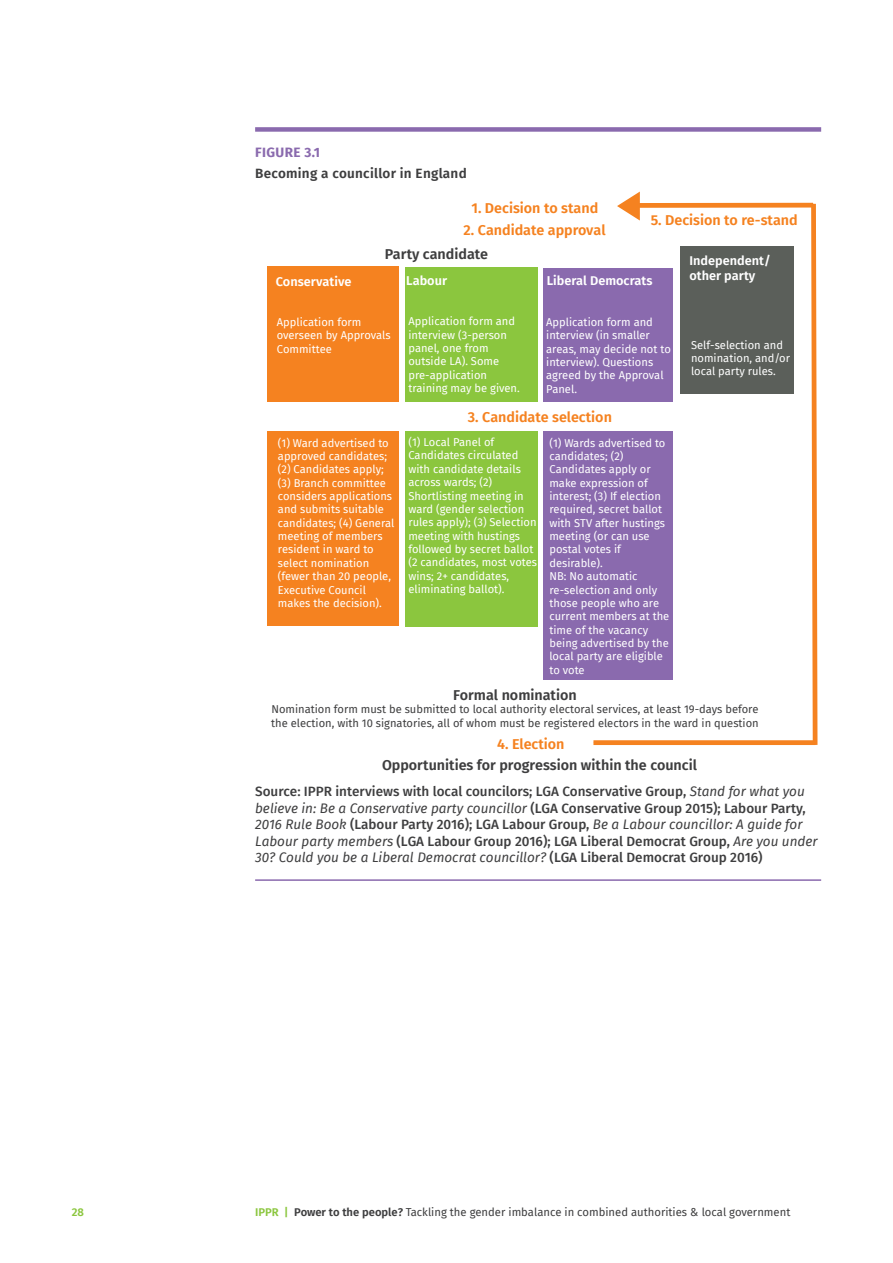
<style>
.page{position:relative;width:893px;height:1263px;background:#fff}
.page>*{position:absolute;margin:0;border:0;box-sizing:border-box;transform-origin:0 0}
.t1{font:600 14.25px "Fira Sans";color:#f58220}
.t2{font:600 14.25px "Fira Sans";color:#3e3e3f}
.t3{font:500 13.5px/16.5px "Fira Sans";color:#3e3e3f}
.t4{font:600 13.5px "Fira Sans";letter-spacing:.02em;color:#3e3e3f}
.t5{font:700 13.5px "Fira Sans";letter-spacing:.03em;color:#8a6aae}
.t6{font:600 12.75px/15.3px "Fira Sans";color:#fff}
.t7{font:11.25px "Fira Sans";color:#3e3e3f}
.t8{font:600 11.25px "Fira Sans";color:#8bc63e}
.t9{font:11.1px/13.4px "Fira Sans";color:#fff}
.t10{font:11.1px/13.4px "Fira Sans";color:#3e3e3f}
.s1{font-weight:400;font-style:italic}
.s2{font-weight:600;color:#8bc63e}
.s3{font-weight:600}
</style>
<div class="page">
<div style="left:255px;top:127px;width:566px;height:5px;background:#8a6aae"></div>
<hr style="left:255px;top:879px;width:566px;height:2px;background:#8a6aae">
<div style="left:543px;top:268px;width:130px;height:412px;background:#8a6aae"></div>
<div style="left:405px;top:267px;width:132px;height:359px;background:#8bc63e"></div>
<div style="left:268px;top:266px;width:131px;height:360px;background:#f58220"></div>
<div style="left:593px;top:740px;width:222px;height:5px;background:#f58220"></div>
<svg style="left:617px;top:192px;width:201px;height:553px"></svg>
<div style="left:680px;top:246px;width:114px;height:147px;background:#5b5f5a"></div>
<div style="left:255px;top:402px;width:544px;height:28px;background:#fff"></div>
<p class="t5" style="left:255px;top:141px;width:66px">FIGURE 3.1</p>
<p class="t4" style="left:255px;top:162px;width:213px">Becoming a councillor in England</p>
<p class="t1" style="left:471px;top:196px;width:128px">1. Decision to stand</p>
<p class="t1" style="left:464px;top:218px;width:144px">2. Candidate approval</p>
<p class="t2" style="left:385px;top:242px;width:105px">Party candidate</p>
<p class="t1" style="left:651px;top:208px;width:149px">5. Decision to re-stand</p>
<p class="t6" style="left:689px;top:252px;width:83px">Independent/ other party</p>
<p class="t6" style="left:276px;top:273px;width:77px">Conservative</p>
<p class="t6" style="left:406px;top:272px;width:42px">Labour</p>
<p class="t6" style="left:547px;top:272px;width:107px">Liberal Democrats</p>
<p class="t9" style="left:277px;top:315px;width:115px">Application form overseen by Approvals<br>Committee</p>
<p class="t9" style="left:408px;top:315px;width:113px">Application form and interview (3-person panel, one from outside LA). Some pre-application training may be given.</p>
<p class="t9" style="left:546px;top:315px;width:126px">Application form and interview (in smaller areas, may decide not to interview). Questions agreed by the Approval<br>Panel.</p>
<p class="t1" style="left:468px;top:405px;width:146px">3. Candidate selection</p>
<p class="t9" style="left:278px;top:436px;width:118px">(1) Ward advertised to approved candidates; (2) Candidates apply; (3) Branch committee considers applications and submits suitable candidates; (4) General meeting of members resident in ward to select nomination (fewer than 20 people,<br>Executive Council makes the decision).</p>
<p class="t9" style="left:408px;top:435px;width:130px">(1) Local Panel of<br>Candidates circulated with candidate details across wards; (2)<br>Shortlisting meeting in ward (gender selection rules apply); (3) Selection meeting with hustings followed by secret ballot (2 candidates, most votes wins; 2+ candidates, eliminating ballot).</p>
<p class="t9" style="left:549px;top:436px;width:121px">(1) Wards advertised to candidates; (2)<br>Candidates apply or make expression of interest; (3) If election required, secret ballot with STV after hustings meeting (or can use postal votes if desirable).<br>NB: No automatic re-selection and only those people who are current members at the time of the vacancy being advertised by the local party are eligible to vote</p>
<p class="t9" style="left:691px;top:338px;width:100px">Self-selection and nomination, and/or local party rules.</p>
<p class="t2" style="left:453px;top:683px;width:125px">Formal nomination</p>
<p class="t10" style="left:271px;top:702px;width:489px">Nomination form must be submitted to local authority electoral services, at least 19-days before the election, with 10 signatories, all of whom must be registered electors in the ward in question</p>
<p class="t1" style="left:497px;top:732px;width:69px">4. Election</p>
<p class="t2" style="left:382px;top:754px;width:316px">Opportunities for progression within the council</p>
<p class="t3" style="left:255px;top:783px;width:564px">Source: IPPR interviews with local councilors; LGA Conservative Group, <span class="s1">Stand for what you believe in: Be a Conservative party councillor</span> (LGA Conservative Group 2015); Labour Party, <span class="s1">2016 Rule Book</span> (Labour Party 2016); LGA Labour Group, <span class="s1">Be a Labour councillor: A guide for Labour party members</span> (LGA Labour Group 2016); LGA Liberal Democrat Group, <span class="s1">Are you under 30? Could you be a Liberal Democrat councillor?</span> (LGA Liberal Democrat Group 2016)</p>
<p class="t8" style="left:72px;top:1203px;width:14px">28</p>
<p class="t7" style="left:255px;top:1204px;width:537px"><span class="s2">IPPR |</span> <span class="s3">Power to the people?</span> Tackling the gender imbalance in combined authorities &amp; local government</p>
</div>
